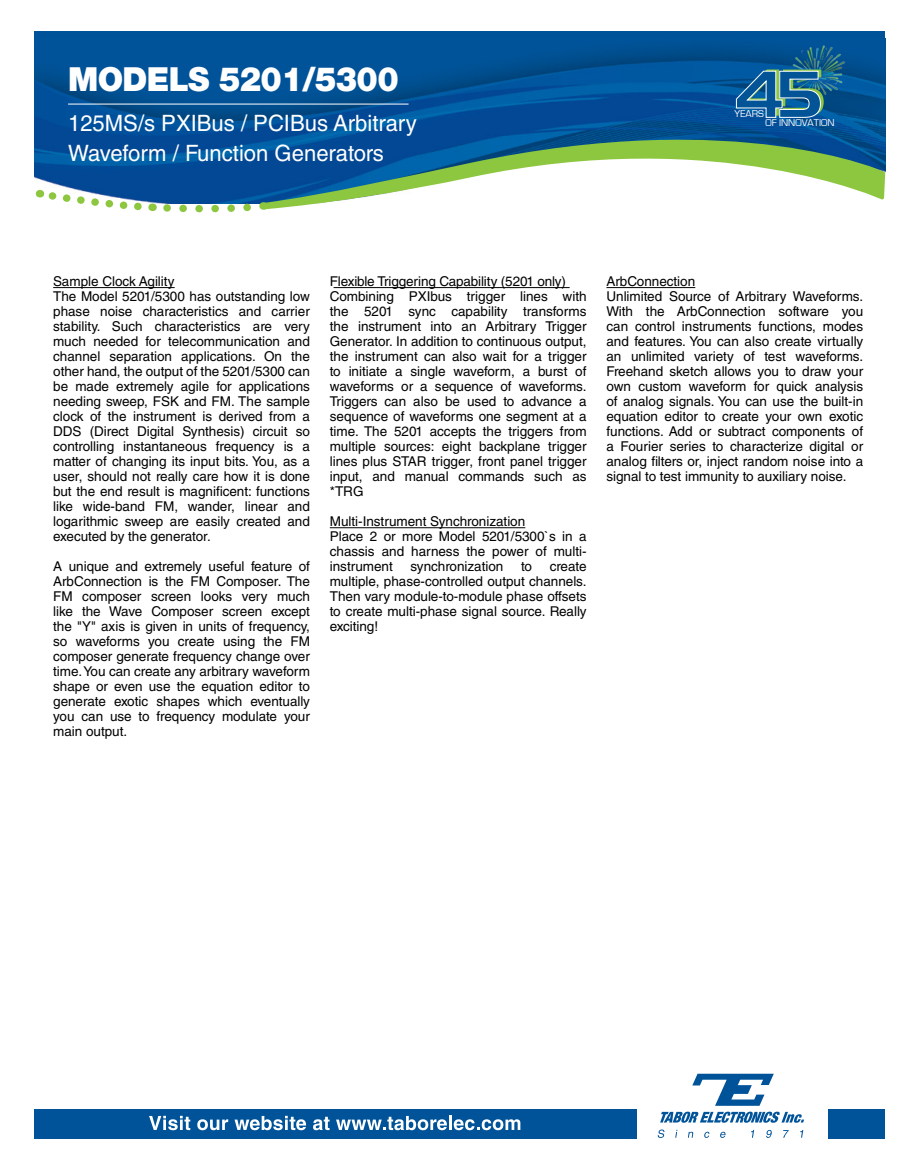
<style>
.page{position:relative;width:915px;height:1170px;background:#fff}
.page>*{position:absolute;margin:0;border:0;box-sizing:border-box;transform-origin:0 0}
.t1{font:900 33px "Helvetica Neue LT";letter-spacing:-.02em;color:#fff}
.t2{font:22.5px/30px "Helvetica LT Std";color:#fff}
.t3{font:13.5px/15px "Helvetica LT Std";color:#000}
.t4{font:10.2px "Eurostile";color:#fff}
</style>
<div class="page">
<div style="left:35px;top:31px;width:849px;height:64px;background:#005399"></div>
<img style="left:35px;top:48px;width:849px;height:156px">
<svg style="left:259px;top:77px;width:627px;height:133px"></svg>
<svg style="left:152px;top:199px;width:103px;height:14px"></svg>
<svg style="left:38px;top:186px;width:108px;height:25px"></svg>
<svg style="left:657px;top:1129px;width:7px;height:8px"></svg>
<svg style="left:675px;top:1129px;width:2px;height:8px"></svg>
<svg style="left:688px;top:1131px;width:5px;height:6px"></svg>
<svg style="left:704px;top:1131px;width:5px;height:6px"></svg>
<svg style="left:720px;top:1131px;width:5px;height:6px"></svg>
<svg style="left:766px;top:1129px;width:5px;height:8px"></svg>
<svg style="left:783px;top:1130px;width:5px;height:7px"></svg>
<svg style="left:800px;top:1129px;width:3px;height:8px"></svg>
<svg style="left:692px;top:1073px;width:81px;height:32px"></svg>
<svg style="left:660px;top:1111px;width:143px;height:11px"></svg>
<div style="left:828px;top:1108px;width:56px;height:30px;background:#005399"></div>
<div style="left:34px;top:1108px;width:601px;height:30px;background:#005399"></div>
<svg style="left:149px;top:1115px;width:41px;height:15px"></svg>
<svg style="left:197px;top:1119px;width:31px;height:11px"></svg>
<svg style="left:234px;top:1115px;width:72px;height:15px"></svg>
<svg style="left:313px;top:1116px;width:16px;height:14px"></svg>
<svg style="left:336px;top:1115px;width:184px;height:15px"></svg>
<hr style="left:68px;top:104px;width:340px;height:1px;background:#fff">
<hr style="left:53px;top:287px;width:122px;height:1px;background:#000">
<hr style="left:333px;top:287px;width:236px;height:1px;background:#000">
<hr style="left:330px;top:527px;width:195px;height:1px;background:#000">
<hr style="left:606px;top:287px;width:89px;height:1px;background:#000">
<img style="left:785px;top:45px;width:65px;height:59px">
<svg style="left:735px;top:69px;width:88px;height:49px"></svg>
<h1 class="t1" style="left:68px;top:59px;width:332px">MODELS 5201/5300</h1>
<h2 class="t2" style="left:68px;top:108px;width:350px">125MS/s PXIBus / PCIBus Arbitrary<br>Waveform / Function Generators</h2>
<p class="t4" style="left:734px;top:108px;width:31px">YEARS</p>
<p class="t4" style="left:765px;top:118px;width:71px">OF INNOVATION</p>
<p class="t3" style="left:53px;top:274px;width:258px">Sample Clock Agility<br>The Model 5201/5300 has outstanding low phase noise characteristics and carrier stability. Such characteristics are very much needed for telecommunication and channel separation applications. On the other hand, the output of the 5201/5300 can be made extremely agile for applications needing sweep, FSK and FM. The sample clock of the instrument is derived from a DDS (Direct Digital Synthesis) circuit so controlling instantaneous frequency is a matter of changing its input bits. You, as a user, should not really care how it is done but the end result is magnificent: functions like wide-band FM, wander, linear and logarithmic sweep are easily created and executed by the generator.</p>
<p class="t3" style="left:53px;top:559px;width:258px;text-align:justify">A unique and extremely useful feature of ArbConnection is the FM Composer. The FM composer screen looks very much like the Wave Composer screen except the "Y" axis is given in units of frequency, so waveforms you create using the FM composer generate frequency change over time. You can create any arbitrary waveform shape or even use the equation editor to generate exotic shapes which eventually you can use to frequency modulate your main output.</p>
<p class="t3" style="left:330px;top:274px;width:258px">Flexible Triggering Capability (5201 only)<br>Combining PXIbus trigger lines with the 5201 sync capability transforms the instrument into an Arbitrary Trigger Generator. In addition to continuous output, the instrument can also wait for a trigger to initiate a single waveform, a burst of waveforms or a sequence of waveforms.<br>Triggers can also be used to advance a sequence of waveforms one segment at a time. The 5201 accepts the triggers from multiple sources: eight backplane trigger lines plus STAR trigger, front panel trigger input, and manual commands such as *TRG</p>
<p class="t3" style="left:330px;top:514px;width:258px">Multi-Instrument Synchronization<br>Place 2 or more Model 5201/5300`s in a chassis and harness the power of multi&shy;instrument</p>
<p class="t3" style="left:410px;top:559px;width:94px">synchronization</p>
<p class="t3" style="left:521px;top:559px;width:12px">to</p>
<p class="t3" style="left:330px;top:559px;width:258px;text-align:justify;text-indent:220px">create multiple, phase-controlled output channels.<br>Then vary module-to-module phase offsets to create multi-phase signal source. Really exciting!</p>
<p class="t3" style="left:606px;top:274px;width:258px">ArbConnection<br>Unlimited Source of Arbitrary Waveforms.<br>With the ArbConnection software you can control instruments functions, modes and features. You can also create virtually an unlimited variety of test waveforms.<br>Freehand sketch allows you to draw your own custom waveform for quick analysis of analog signals. You can use the built-in equation editor to create your own exotic functions. Add or subtract components of a Fourier series to characterize digital or analog filters or, inject random noise into a signal to test immunity to auxiliary noise.</p>
</div>
